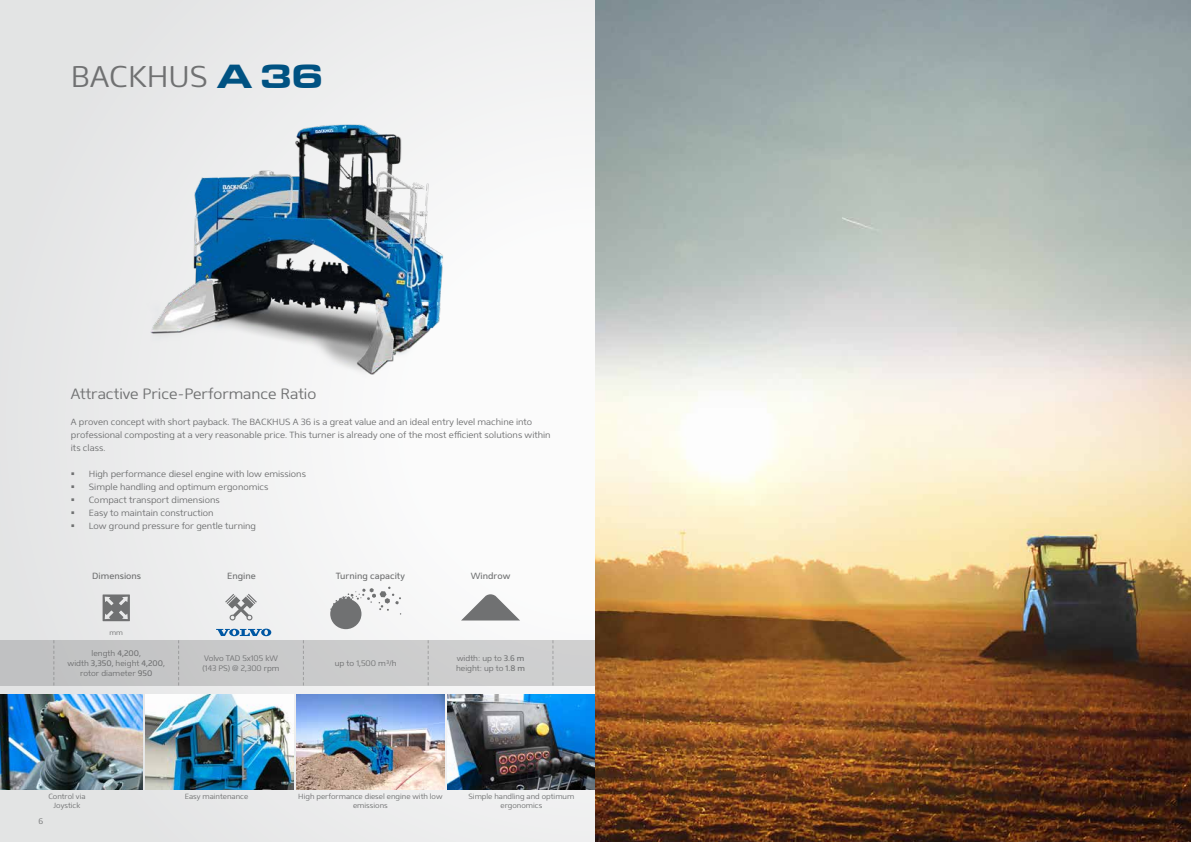
<style>
.page{position:relative;width:1191px;height:842px;background:#fff}
.page>*{position:absolute;margin:0;border:0;box-sizing:border-box;transform-origin:0 0}
.t1{font:300 30px "Mentone";color:#707172}
.t2{font:300 15px "Mentone";color:#707172}
.t3{font:300 9px/13px "Mentone";color:#707172}
.t4{font:9px "Mentone";color:#707172}
.t5{font:300 8px/10px "Mentone";color:#707172}
.t6{font:300 7.5px/9px "Mentone";color:#707172;text-align:center}
.t7{font:300 7px "Mentone";color:#707172}
.s1{font-family:"Eurostile MN";font-weight:700;font-stretch:expanded;font-size:35px;color:#005282}
.s2{font-weight:400}
</style>
<div class="page">
<svg style="left:0;top:0;width:595px;height:842px"></svg>
<img style="left:132px;top:119px;width:332px;height:280px">
<div style="left:0;top:640px;width:595px;height:45px;background:#c9cacb"></div>
<svg style="left:53px;top:640px;width:1px;height:45px"></svg>
<svg style="left:178px;top:640px;width:1px;height:45px"></svg>
<svg style="left:303px;top:640px;width:1px;height:45px"></svg>
<svg style="left:428px;top:640px;width:1px;height:45px"></svg>
<svg style="left:552px;top:640px;width:1px;height:45px"></svg>
<div style="left:330px;top:599px;width:31px;height:30px;background:#707172;border-radius:50%"></div>
<svg style="left:330px;top:586px;width:71px;height:28px"></svg>
<svg style="left:225px;top:594px;width:32px;height:26px"></svg>
<svg style="left:103px;top:594px;width:27px;height:27px"></svg>
<svg style="left:461px;top:594px;width:59px;height:26px"></svg>
<svg style="left:216px;top:629px;width:55px;height:7px"></svg>
<img style="left:296px;top:695px;width:148px;height:94px">
<img style="left:145px;top:695px;width:148px;height:94px">
<img style="left:0;top:695px;width:142px;height:94px">
<img style="left:447px;top:695px;width:148px;height:94px">
<img style="left:595px;top:0;width:596px;height:842px">
<h1 class="t1" style="left:71px;top:58px;width:254px">BACKHUS <span class="s1">A 36</span></h1>
<h2 class="t2" style="left:71px;top:385px;width:247px">Attractive Price-Performance Ratio</h2>
<p class="t3" style="left:71px;top:416px;width:481px">A proven concept with short payback. The BACKHUS A 36 is a great value and an ideal entry level machine into professional composting at a very reasonable price. This turner is already one of the most efficient solutions within its class.</p>
<p class="t3" style="left:89px;top:468px;width:219px">High performance diesel engine with low emissions Simple handling and optimum ergonomics Compact transport dimensions<br>Easy to maintain construction<br>Low ground pressure for gentle turning</p>
<p class="t4" style="left:92px;top:570px;width:50px">Dimensions</p>
<p class="t4" style="left:227px;top:570px;width:30px">Engine</p>
<p class="t4" style="left:336px;top:571px;width:71px">Turning capacity</p>
<p class="t4" style="left:471px;top:570px;width:41px">Windrow</p>
<p class="t7" style="left:109px;top:628px;width:15px">mm</p>
<p class="t5" style="left:67px;top:648px;width:99px;text-align:center">length <span class="s2">4,200</span>,<br>width <span class="s2">3,350</span>, height <span class="s2">4,200</span>, rotor diameter <span class="s2">950</span></p>
<p class="t5" style="left:202px;top:653px;width:78px;line-height:9.6px">Volvo TAD 5x105 kW (143 PS) @ 2,300 rpm</p>
<p class="t5" style="left:456px;top:653px;width:70px">width: up to <span class="s2">3.6 m </span>height: up to <span class="s2">1.8 m</span></p>
<p class="t5" style="left:335px;top:658px;width:63px">up to 1,500 m³/h</p>
<p class="t6" style="left:48px;top:792px;width:39px">Control via<br>Joystick</p>
<p class="t6" style="left:298px;top:792px;width:146px">High performance diesel engine with low emissions</p>
<p class="t6" style="left:468px;top:792px;width:107px">Simple handling and optimum ergonomics</p>
<p class="t6" style="left:185px;top:792px;width:65px">Easy maintenance</p>
<p class="t5" style="left:39px;top:816px;width:6px">6</p>
</div>
